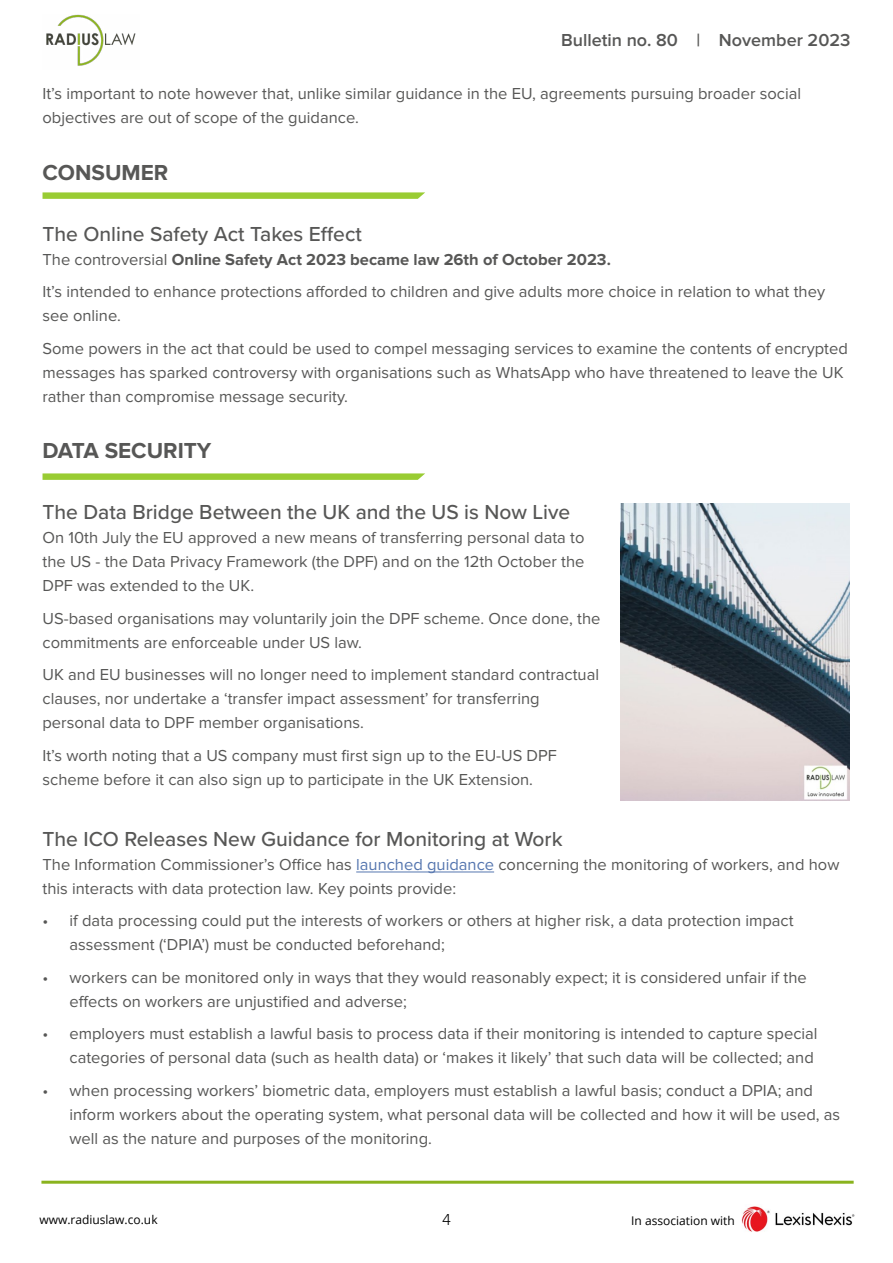
<style>
.page{position:relative;width:893px;height:1263px;background:#fff}
.page>*{position:absolute;margin:0;border:0;box-sizing:border-box;transform-origin:0 0}
.t1{font:700 22.5px "Proxima Nova";color:#575756}
.t2{font:500 21px "Proxima Nova";color:#575756}
.t3{font:600 18px "Proxima Nova";color:#575756}
.t4{font:16.5px/24px "Proxima Nova";color:#575756}
.t5{font:300 16.5px "Proxima Nova";color:#000}
.t6{font:12px "Open Sans";color:#000}
.s1{font-weight:700}
.s2{color:#5576af}
</style>
<div class="page">
<img style="left:741px;top:1206px;width:114px;height:26px">
<img style="left:46px;top:14px;width:90px;height:52px">
<hr style="left:41px;top:1181px;width:813px;height:3px;background:#8ab31e">
<hr style="left:356px;top:872px;width:138px;height:1px;background:#5576af">
<svg style="left:43px;top:192px;width:382px;height:7px;background:#a2d045"></svg>
<svg style="left:43px;top:473px;width:382px;height:7px;background:#a2d045"></svg>
<img style="left:620px;top:504px;width:229px;height:296px">
<p class="t3" style="left:561px;top:29px;width:291px">Bulletin no. 80 | November 2023</p>
<p class="t4" style="left:43px;top:82px;width:760px">It’s important to note however that, unlike similar guidance in the EU, agreements pursuing broader social objectives are out of scope of the guidance.</p>
<h1 class="t1" style="left:43px;top:159px;width:127px">CONSUMER</h1>
<p class="t2" style="left:43px;top:218px;width:321px">The Online Safety Act Takes Effect</p>
<p class="t4" style="left:43px;top:243px;width:784px;line-height:32.5px">The controversial <span class="s1">Online Safety Act 2023 became law 26th of October 2023.<br></span>It’s intended to enhance protections afforded to children and give adults more choice in relation to what they</p>
<p class="t4" style="left:43px;top:300px;width:807px;line-height:32.5px">see online.<br>Some powers in the act that could be used to compel messaging services to examine the contents of encrypted</p>
<p class="t4" style="left:43px;top:360px;width:803px">messages has sparked controversy with organisations such as WhatsApp who have threatened to leave the UK rather than compromise message security.</p>
<h1 class="t1" style="left:43px;top:438px;width:170px">DATA SECURITY</h1>
<p class="t2" style="left:43px;top:497px;width:529px">The Data Bridge Between the UK and the US is Now Live</p>
<p class="t4" style="left:43px;top:526px;width:543px;text-align:justify">On 10th July the EU approved a new means of transferring personal data to the US - the Data Privacy Framework (the DPF) and on the 12th October the DPF was extended to the UK.</p>
<p class="t4" style="left:43px;top:606px;width:559px">US-based organisations may voluntarily join the DPF scheme. Once done, the commitments are enforceable under US law.</p>
<p class="t4" style="left:43px;top:663px;width:558px">UK and EU businesses will no longer need to implement standard contractual clauses, nor undertake a ‘transfer impact assessment’ for transferring personal data to DPF member organisations.</p>
<p class="t4" style="left:43px;top:743px;width:516px">It’s worth noting that a US company must first sign up to the EU-US DPF scheme before it can also sign up to participate in the UK Extension.</p>
<p class="t2" style="left:43px;top:823px;width:522px">The ICO Releases New Guidance for Monitoring at Work</p>
<p class="t4" style="left:43px;top:852px;width:798px">The Information Commissioner’s Office has <span class="s2">launched guidance</span> concerning the monitoring of workers, and how this interacts with data protection law. Key points provide:</p>
<p class="t4" style="left:70px;top:909px;width:726px;text-indent:-27px">• if data processing could put the interests of workers or others at higher risk, a data protection impact assessment (‘DPIA’) must be conducted beforehand;</p>
<p class="t4" style="left:70px;top:965px;width:739px;text-indent:-27px">• workers can be monitored only in ways that they would reasonably expect; it is considered unfair if the effects on workers are unjustified and adverse;</p>
<p class="t4" style="left:43px;top:1022px;width:777px;text-align:right">• employers must establish a lawful basis to process data if their monitoring is intended to capture special categories of personal data (such as health data) or ‘makes it likely’ that such data will be collected; and</p>
<p class="t4" style="left:70px;top:1078px;width:772px;text-indent:-27px">• when processing workers’ biometric data, employers must establish a lawful basis; conduct a DPIA; and inform workers about the operating system, what personal data will be collected and how it will be used, as well as the nature and purposes of the monitoring.</p>
<p class="t6" style="left:39px;top:1211px;width:120px">www.radiuslaw.co.uk</p>
<p class="t5" style="left:442px;top:1210px;width:10px">4</p>
<p class="t6" style="left:631px;top:1212px;width:105px">In association with</p>
</div>
